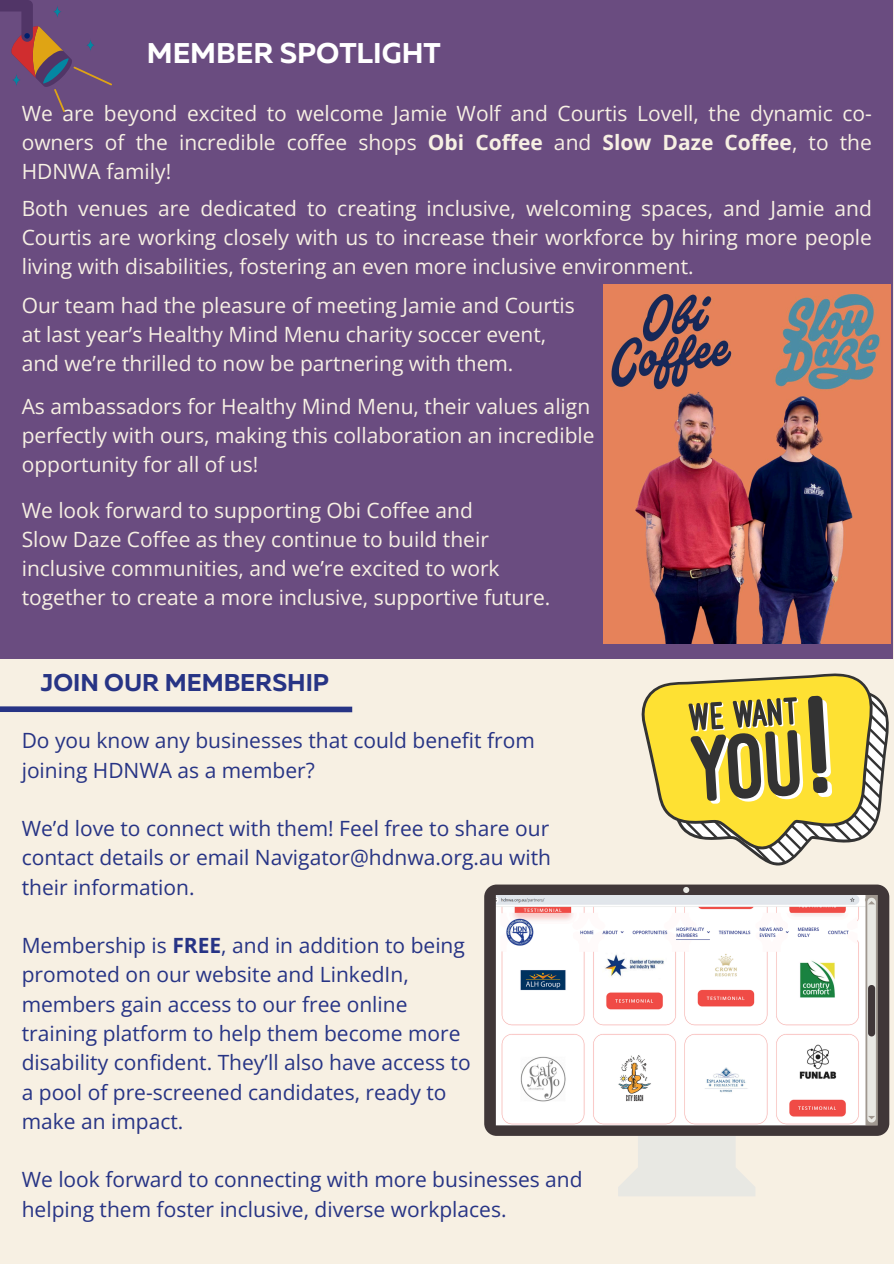
<style>
.page{position:relative;width:894px;height:1264px;background:#fff}
.page>*{position:absolute;margin:0;border:0;box-sizing:border-box;transform-origin:0 0}
.t1{font:700 28.5px "Muller";color:#fff}
.t2{font:700 24.3px "Muller";color:#273485}
.t3{font:21px/29px "Open Sans";color:#f7f0e3;text-align:justify}
.t4{font:21px/29.2px "Open Sans";color:#273485}
.s1{font-weight:700}
</style>
<div class="page">
<div style="left:0;top:0;width:893px;height:1263px;background:#f7f0e3"></div>
<div style="left:0;top:0;width:892px;height:658px;background:#6a4c80"></div>
<svg style="left:0;top:0;width:112px;height:112px"></svg>
<img style="left:603px;top:284px;width:287px;height:359px">
<svg style="left:641px;top:673px;width:248px;height:193px"></svg>
<div style="left:0;top:706px;width:352px;height:6px;background:#273485"></div>
<svg style="left:618px;top:1135px;width:137px;height:61px"></svg>
<svg style="left:484px;top:884px;width:405px;height:251px;background:#dad4d4"></svg>
<div style="left:683px;top:886px;width:6px;height:7px;background:#e8e8e3;border-radius:50%"></div>
<svg style="left:867px;top:897px;width:8px;height:225px"></svg>
<p class="t1" style="left:147px;top:41px;width:295px">MEMBER SPOTLIGHT</p>
<h1 class="t3" style="left:22px;top:98px;width:851px">We are beyond excited to welcome Jamie Wolf and Courtis Lovell, the dynamic co&shy;owners of the incredible coffee shops <span class="s1">Obi Coffee</span> and <span class="s1">Slow Daze Coffee</span>, to the HDNWA family!</h1>
<p class="t3" style="left:22px;top:193px;width:851px">Both venues are dedicated to creating inclusive, welcoming spaces, and Jamie and Courtis are working closely with us to increase their workforce by hiring more people living with disabilities, fostering an even more inclusive environment.</p>
<p class="t3" style="left:22px;top:290px;width:554px">Our team had the pleasure of meeting Jamie and Courtis</p>
<p class="t3" style="left:22px;top:319px;width:526px">at last year’s Healthy Mind Menu charity soccer event,</p>
<p class="t3" style="left:22px;top:348px;width:493px">and we’re thrilled to now be partnering with them.</p>
<p class="t3" style="left:22px;top:392px;width:570px">As ambassadors for Healthy Mind Menu, their values align</p>
<p class="t3" style="left:22px;top:421px;width:574px">perfectly with ours, making this collaboration an incredible</p>
<p class="t3" style="left:22px;top:450px;width:238px">opportunity for all of us!</p>
<p class="t3" style="left:22px;top:495px;width:452px">We look forward to supporting Obi Coffee and</p>
<p class="t3" style="left:22px;top:524px;width:468px">Slow Daze Coffee as they continue to build their</p>
<p class="t3" style="left:22px;top:553px;width:479px">inclusive communities, and we’re excited to work</p>
<p class="t3" style="left:22px;top:582px;width:530px">together to create a more inclusive, supportive future.</p>
<p class="t2" style="left:41px;top:672px;width:290px">JOIN OUR MEMBERSHIP</p>
<h2 class="t4" style="left:22px;top:725px;width:514px">Do you know any businesses that could benefit from joining HDNWA as a member?</h2>
<p class="t4" style="left:22px;top:813px;width:530px;text-align:justify">We’d love to connect with them! Feel free to share our contact details or email Navigator@hdnwa.org.au with their information.</p>
<p class="t4" style="left:22px;top:930px;width:444px">Membership is <span class="s1">FREE</span>, and in addition to being</p>
<p class="t4" style="left:22px;top:959px;width:388px">promoted on our website and LinkedIn,</p>
<p class="t4" style="left:22px;top:988px;width:387px">members gain access to our free online</p>
<p class="t4" style="left:22px;top:1018px;width:440px">training platform to help them become more</p>
<p class="t4" style="left:22px;top:1047px;width:450px">disability confident. They’ll also have access to</p>
<p class="t4" style="left:22px;top:1076px;width:426px">a pool of pre-screened candidates, ready to</p>
<p class="t4" style="left:22px;top:1105px;width:163px">make an impact.</p>
<p class="t4" style="left:22px;top:1164px;width:562px">We look forward to connecting with more businesses and helping them foster inclusive, diverse workplaces.</p>
</div>
